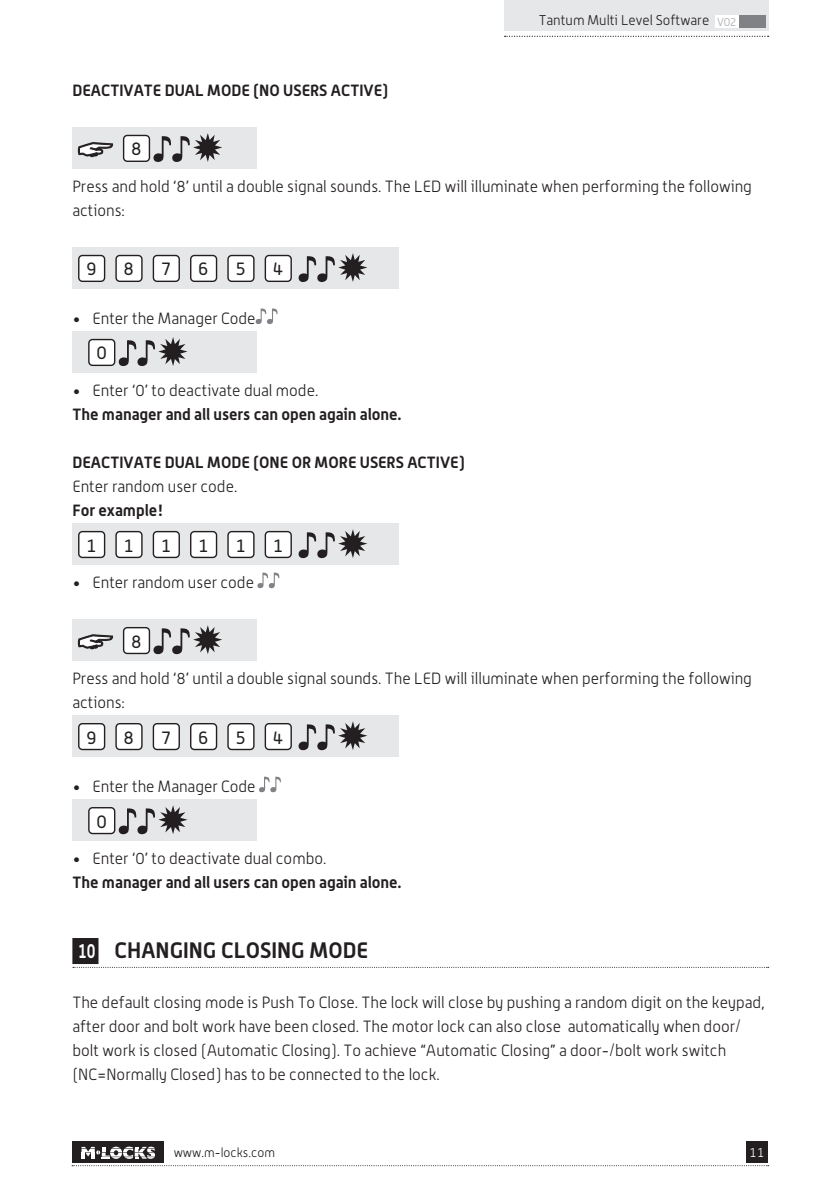
<style>
.page{position:relative;width:840px;height:1191px;background:#fff}
.page>*{position:absolute;margin:0;border:0;box-sizing:border-box;transform-origin:0 0}
.kop{font:700 22px "Alwyn OT";color:#231f20}
.body{font:18px "Alwyn OT";color:#231f20}
.body-2{font:300 16px/24px "Alwyn OT";color:#231f20}
.body-3{font:700 16px "Alwyn OT";color:#231f20}
.t1{font:300 14px "Alwyn OT";color:#231f20}
.t2{font:300 12.8px "Alwyn OT";color:#231f20}
.t3{font:300 12.8px "Alwyn OT";color:#fff}
.s1{font-size:11.4px;color:#a8a9ad}
.s2{font-size:20px;color:#fff}
</style>
<div class="page">
<div style="left:746px;top:1141px;width:21px;height:22px;background:#231f20"></div>
<svg style="left:72px;top:1165px;width:696px;height:1px"></svg>
<div style="left:503px;top:0;width:264px;height:31px;background:#e6e7e9"></div>
<div style="left:714px;top:15px;width:24px;height:13px;background:#fff"></div>
<div style="left:738px;top:15px;width:27px;height:13px;background:#808285"></div>
<svg style="left:504px;top:36px;width:264px;height:1px"></svg>
<div style="left:72px;top:1141px;width:91px;height:22px;background:#231f20"></div>
<svg style="left:81px;top:1146px;width:74px;height:12px"></svg>
<div style="left:72px;top:938px;width:26px;height:26px;background:#231f20"></div>
<svg style="left:73px;top:967px;width:695px;height:1px"></svg>
<div style="left:72px;top:127px;width:184px;height:41px;background:#e6e7e9"></div>
<svg style="left:78px;top:142px;width:35px;height:15px"></svg>
<div style="left:123px;top:135px;width:26px;height:26px;background:#fff;border-radius:4px"></div>
<div style="left:123px;top:135px;width:27px;height:27px;border:1px solid #231f20;border-radius:4px"></div>
<svg style="left:153px;top:133px;width:69px;height:29px"></svg>
<div style="left:72px;top:247px;width:327px;height:41px;background:#e6e7e9"></div>
<div style="left:79px;top:255px;width:25px;height:26px;background:#fff;border-radius:4px"></div>
<div style="left:78px;top:255px;width:27px;height:27px;border:1px solid #231f20;border-radius:4px"></div>
<div style="left:116px;top:255px;width:26px;height:26px;background:#fff;border-radius:4px"></div>
<div style="left:115px;top:255px;width:27px;height:27px;border:1px solid #231f20;border-radius:4px"></div>
<div style="left:153px;top:255px;width:26px;height:26px;background:#fff;border-radius:4px"></div>
<div style="left:153px;top:255px;width:27px;height:27px;border:1px solid #231f20;border-radius:4px"></div>
<div style="left:191px;top:255px;width:25px;height:26px;background:#fff;border-radius:4px"></div>
<div style="left:190px;top:255px;width:27px;height:27px;border:1px solid #231f20;border-radius:4px"></div>
<div style="left:228px;top:255px;width:26px;height:26px;background:#fff;border-radius:4px"></div>
<div style="left:227px;top:255px;width:27px;height:27px;border:1px solid #231f20;border-radius:4px"></div>
<div style="left:265px;top:255px;width:26px;height:26px;background:#fff;border-radius:4px"></div>
<div style="left:264px;top:255px;width:28px;height:27px;border:1px solid #231f20;border-radius:4px"></div>
<svg style="left:298px;top:253px;width:69px;height:29px"></svg>
<svg style="left:255px;top:308px;width:22px;height:17px"></svg>
<div style="left:72px;top:331px;width:184px;height:41px;background:#e6e7e9"></div>
<div style="left:89px;top:339px;width:26px;height:26px;background:#fff;border-radius:4px"></div>
<div style="left:88px;top:339px;width:27px;height:27px;border:1px solid #231f20;border-radius:4px"></div>
<svg style="left:118px;top:337px;width:69px;height:29px"></svg>
<div style="left:72px;top:523px;width:327px;height:41px;background:#e6e7e9"></div>
<div style="left:79px;top:531px;width:25px;height:26px;background:#fff;border-radius:4px"></div>
<div style="left:78px;top:531px;width:27px;height:27px;border:1px solid #231f20;border-radius:4px"></div>
<div style="left:116px;top:531px;width:26px;height:26px;background:#fff;border-radius:4px"></div>
<div style="left:115px;top:531px;width:27px;height:27px;border:1px solid #231f20;border-radius:4px"></div>
<div style="left:153px;top:531px;width:26px;height:26px;background:#fff;border-radius:4px"></div>
<div style="left:153px;top:531px;width:27px;height:27px;border:1px solid #231f20;border-radius:4px"></div>
<div style="left:191px;top:531px;width:25px;height:26px;background:#fff;border-radius:4px"></div>
<div style="left:190px;top:531px;width:27px;height:27px;border:1px solid #231f20;border-radius:4px"></div>
<div style="left:228px;top:531px;width:26px;height:26px;background:#fff;border-radius:4px"></div>
<div style="left:227px;top:531px;width:27px;height:27px;border:1px solid #231f20;border-radius:4px"></div>
<div style="left:265px;top:531px;width:26px;height:26px;background:#fff;border-radius:4px"></div>
<div style="left:264px;top:531px;width:28px;height:27px;border:1px solid #231f20;border-radius:4px"></div>
<svg style="left:298px;top:529px;width:69px;height:30px"></svg>
<svg style="left:257px;top:572px;width:22px;height:17px"></svg>
<div style="left:72px;top:619px;width:184px;height:41px;background:#e6e7e9"></div>
<svg style="left:78px;top:634px;width:35px;height:15px"></svg>
<div style="left:123px;top:627px;width:26px;height:26px;background:#fff;border-radius:4px"></div>
<div style="left:123px;top:627px;width:27px;height:27px;border:1px solid #231f20;border-radius:4px"></div>
<svg style="left:153px;top:625px;width:69px;height:30px"></svg>
<div style="left:72px;top:715px;width:327px;height:41px;background:#e6e7e9"></div>
<div style="left:79px;top:723px;width:25px;height:26px;background:#fff;border-radius:4px"></div>
<div style="left:78px;top:723px;width:27px;height:27px;border:1px solid #231f20;border-radius:4px"></div>
<div style="left:116px;top:723px;width:26px;height:26px;background:#fff;border-radius:4px"></div>
<div style="left:115px;top:723px;width:27px;height:27px;border:1px solid #231f20;border-radius:4px"></div>
<div style="left:153px;top:723px;width:26px;height:26px;background:#fff;border-radius:4px"></div>
<div style="left:153px;top:723px;width:27px;height:27px;border:1px solid #231f20;border-radius:4px"></div>
<div style="left:191px;top:723px;width:25px;height:26px;background:#fff;border-radius:4px"></div>
<div style="left:190px;top:723px;width:27px;height:27px;border:1px solid #231f20;border-radius:4px"></div>
<div style="left:228px;top:723px;width:26px;height:26px;background:#fff;border-radius:4px"></div>
<div style="left:227px;top:723px;width:27px;height:27px;border:1px solid #231f20;border-radius:4px"></div>
<div style="left:265px;top:723px;width:26px;height:26px;background:#fff;border-radius:4px"></div>
<div style="left:264px;top:723px;width:28px;height:27px;border:1px solid #231f20;border-radius:4px"></div>
<svg style="left:298px;top:721px;width:69px;height:30px"></svg>
<svg style="left:259px;top:776px;width:22px;height:17px"></svg>
<div style="left:72px;top:799px;width:184px;height:41px;background:#e6e7e9"></div>
<div style="left:89px;top:807px;width:26px;height:26px;background:#fff;border-radius:4px"></div>
<div style="left:88px;top:807px;width:27px;height:27px;border:1px solid #231f20;border-radius:4px"></div>
<svg style="left:118px;top:805px;width:69px;height:30px"></svg>
<p class="body-3" style="left:72px;top:80px;width:317px">DEACTIVATE DUAL MODE (NO USERS ACTIVE)</p>
<p class="t1" style="left:538px;top:12px;width:200px">Tantum Multi Level Software <span class="s1">V02</span></p>
<p class="body" style="left:131px;top:138px;width:12px">8</p>
<p class="body-2" style="left:72px;top:174px;width:680px">Press and hold ‘8’ until a double signal sounds. The LED will illuminate when performing the following actions:</p>
<p class="body" style="left:86px;top:258px;width:12px">9</p>
<p class="body" style="left:123px;top:258px;width:12px">8</p>
<p class="body" style="left:161px;top:258px;width:12px">7</p>
<p class="body" style="left:198px;top:258px;width:12px">6</p>
<p class="body" style="left:235px;top:258px;width:12px">5</p>
<p class="body" style="left:273px;top:258px;width:12px">4</p>
<p class="body-2" style="left:72px;top:306px;width:185px">• Enter the Manager Code</p>
<p class="body" style="left:96px;top:342px;width:12px">0</p>
<p class="body-2" style="left:72px;top:378px;width:247px">• Enter ‘0’ to deactivate dual mode.</p>
<p class="body-3" style="left:72px;top:404px;width:330px">The manager and all users can open again alone.</p>
<p class="body-3" style="left:72px;top:452px;width:393px">DEACTIVATE DUAL MODE (ONE OR MORE USERS ACTIVE)</p>
<p class="body-2" style="left:72px;top:474px;width:166px">Enter random user code.</p>
<p class="body-3" style="left:72px;top:500px;width:92px">For example!</p>
<p class="body" style="left:86px;top:534px;width:12px">1</p>
<p class="body" style="left:123px;top:534px;width:12px">1</p>
<p class="body" style="left:161px;top:534px;width:12px">1</p>
<p class="body" style="left:198px;top:534px;width:12px">1</p>
<p class="body" style="left:235px;top:534px;width:12px">1</p>
<p class="body" style="left:273px;top:534px;width:12px">1</p>
<p class="body-2" style="left:72px;top:570px;width:183px">• Enter random user code</p>
<p class="body" style="left:131px;top:630px;width:12px">8</p>
<p class="body-2" style="left:72px;top:666px;width:680px">Press and hold ‘8’ until a double signal sounds. The LED will illuminate when performing the following actions:</p>
<p class="body" style="left:86px;top:726px;width:12px">9</p>
<p class="body" style="left:123px;top:726px;width:12px">8</p>
<p class="body" style="left:161px;top:726px;width:12px">7</p>
<p class="body" style="left:198px;top:726px;width:12px">6</p>
<p class="body" style="left:235px;top:726px;width:12px">5</p>
<p class="body" style="left:273px;top:726px;width:12px">4</p>
<p class="body-2" style="left:72px;top:774px;width:185px">• Enter the Manager Code</p>
<p class="body" style="left:96px;top:810px;width:12px">0</p>
<p class="body-2" style="left:72px;top:846px;width:255px">• Enter ‘0’ to deactivate dual combo.</p>
<p class="body-3" style="left:72px;top:872px;width:330px">The manager and all users can open again alone.</p>
<p class="kop" style="left:78px;top:936px;width:291px"><span class="s2">10</span> CHANGING CLOSING MODE</p>
<p class="body-2" style="left:72px;top:990px;width:693px">The default closing mode is Push To Close. The lock will close by pushing a random digit on the keypad, after door and bolt work have been closed. The motor lock can also close automatically when door/ bolt work is closed (Automatic Closing). To achieve “Automatic Closing” a door-/bolt work switch (NC=Normally Closed) has to be connected to the lock.</p>
<p class="t2" style="left:173px;top:1145px;width:103px">www.m-locks.com</p>
<p class="t3" style="left:749px;top:1145px;width:16px">11</p>
</div>
